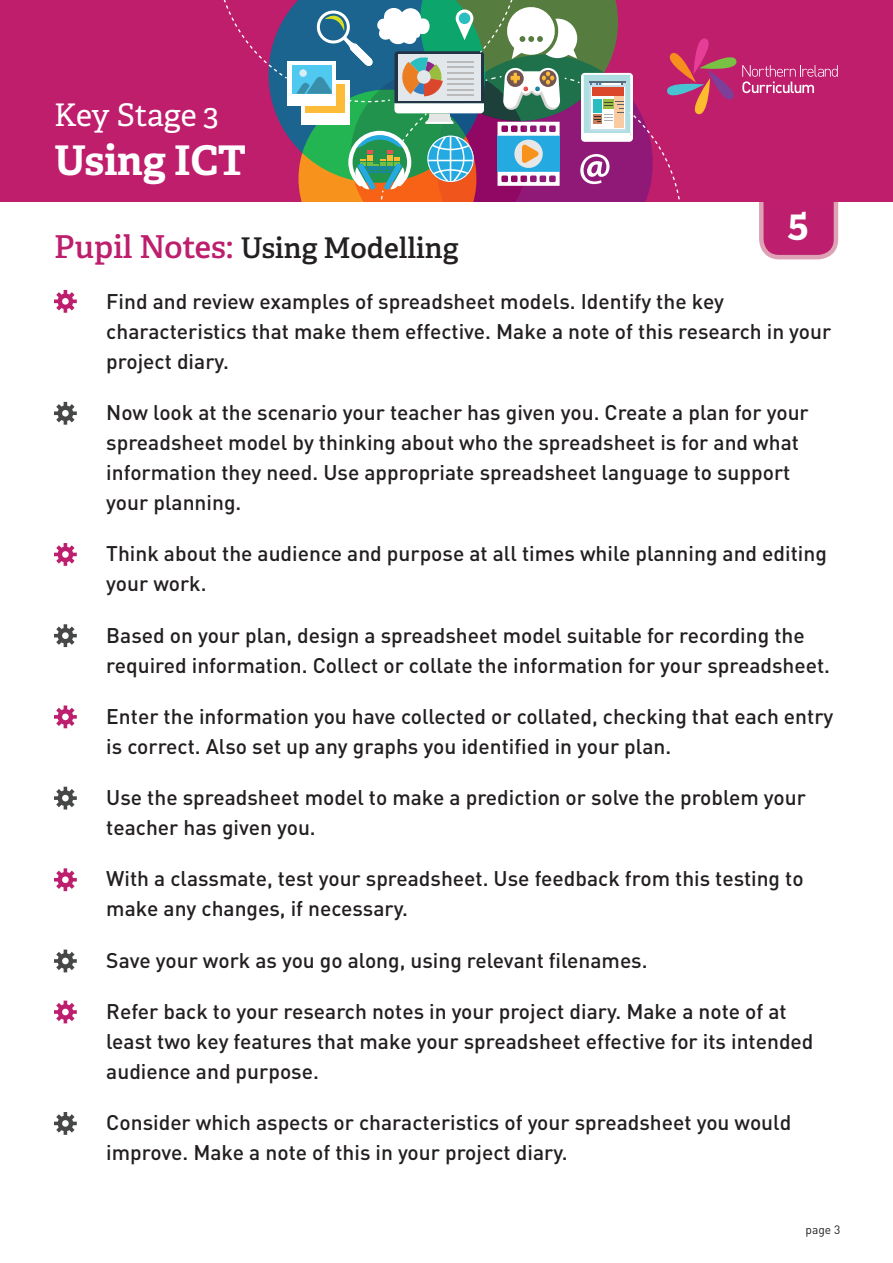
<style>
.page{position:relative;width:893px;height:1263px;background:#fff}
.page>*{position:absolute;margin:0;border:0;box-sizing:border-box;transform-origin:0 0}
.t1{font:700 40.8px "Adelle";color:#fff}
.Levels_Bullets{font:700 39px "Adelle";color:#fff}
.t2{font:31.05px "Adelle";letter-spacing:-.005em;color:#fff}
.t3{font:600 28.5px "Adelle";color:#231f20}
.Body_Text_New{font:500 21px/30px "DIN Pro";color:#231f20}
.t4{font:12px "DIN Pro";color:#231f20}
.s1{font-size:31.5px;color:#bd1e6d}
</style>
<div class="page">
<div style="left:0;top:0;width:893px;height:202px;background:#bf1e6d"></div>
<svg style="left:223px;top:0;width:616px;height:260px"></svg>
<svg style="left:54px;top:290px;width:23px;height:23px"></svg>
<svg style="left:54px;top:402px;width:23px;height:23px"></svg>
<svg style="left:54px;top:624px;width:23px;height:23px"></svg>
<svg style="left:54px;top:787px;width:23px;height:22px"></svg>
<svg style="left:54px;top:949px;width:23px;height:23px"></svg>
<svg style="left:54px;top:1112px;width:23px;height:23px"></svg>
<svg style="left:54px;top:543px;width:23px;height:23px"></svg>
<svg style="left:54px;top:705px;width:23px;height:23px"></svg>
<svg style="left:54px;top:868px;width:23px;height:23px"></svg>
<svg style="left:54px;top:1000px;width:23px;height:23px"></svg>
<h3 class="t2" style="left:54px;top:96px;width:166px">Key Stage 3</h3>
<h1 class="t1" style="left:54px;top:135px;width:194px">Using ICT</h1>
<h3 class="t3" style="left:54px;top:230px;width:406px"><span class="s1">Pupil Notes:</span> Using Modelling</h3>
<p class="Levels_Bullets" style="left:788px;top:198px;width:23px">5</p>
<p class="Body_Text_New" style="left:106px;top:285px;width:726px">Find and review examples of spreadsheet models. Identify the key characteristics that make them effective. Make a note of this research in your project diary.</p>
<p class="Body_Text_New" style="left:106px;top:397px;width:704px">Now look at the scenario your teacher has given you. Create a plan for your spreadsheet model by thinking about who the spreadsheet is for and what information they need. Use appropriate spreadsheet language to support your planning.</p>
<p class="Body_Text_New" style="left:106px;top:538px;width:722px">Think about the audience and purpose at all times while planning and editing your work.</p>
<p class="Body_Text_New" style="left:106px;top:619px;width:725px">Based on your plan, design a spreadsheet model suitable for recording the required information. Collect or collate the information for your spreadsheet.</p>
<p class="Body_Text_New" style="left:106px;top:700px;width:729px">Enter the information you have collected or collated, checking that each entry is correct. Also set up any graphs you identified in your plan.</p>
<p class="Body_Text_New" style="left:106px;top:782px;width:701px">Use the spreadsheet model to make a prediction or solve the problem your teacher has given you.</p>
<p class="Body_Text_New" style="left:106px;top:863px;width:699px">With a classmate, test your spreadsheet. Use feedback from this testing to make any changes, if necessary.</p>
<p class="Body_Text_New" style="left:106px;top:944px;width:543px">Save your work as you go along, using relevant filenames.</p>
<p class="Body_Text_New" style="left:106px;top:995px;width:709px">Refer back to your research notes in your project diary. Make a note of at least two key features that make your spreadsheet effective for its intended audience and purpose.</p>
<p class="Body_Text_New" style="left:106px;top:1107px;width:687px">Consider which aspects or characteristics of your spreadsheet you would improve. Make a note of this in your project diary.</p>
<p class="t4" style="left:805px;top:1221px;width:36px">page 3</p>
</div>
